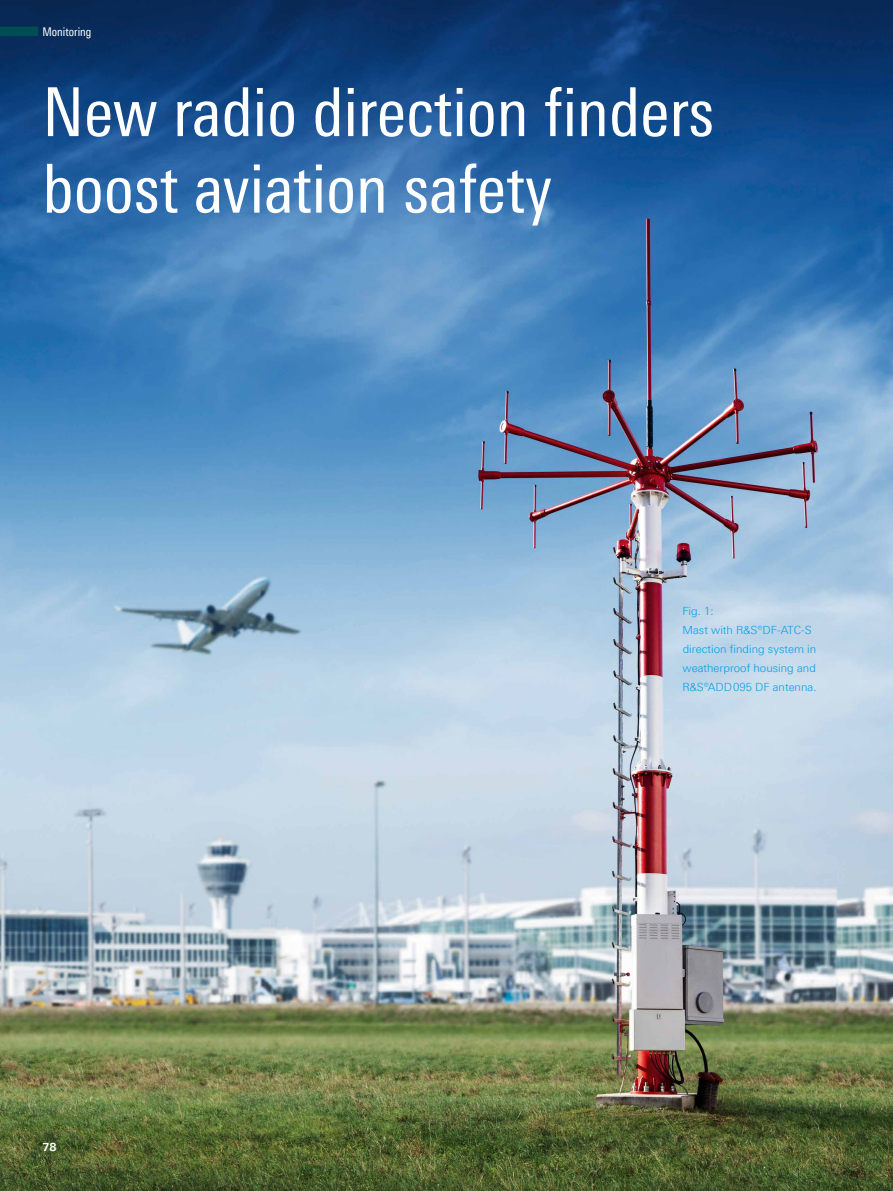
<style>
.page{position:relative;width:893px;height:1191px;background:#fff}
.page>*{position:absolute;margin:0;border:0;box-sizing:border-box;transform-origin:0 0}
._01_Titel_groß{font:67.5px/76.5px "Linotype Univers 420 Cn";color:#fff}
._09_Monitoring_libü{font:12px "Linotype Univers 420 Cn";color:#fff}
.Bildlegende{font:300 11.25px/19.2px "Linotype Univers 330";color:#009ee3}
.Pagina{font:700 11.25px "Linotype Univers 630";color:#fff}
</style>
<div class="page">
<img style="left:0;top:0;width:893px;height:1191px">
<div style="left:0;top:27px;width:38px;height:9px;background:#004d53"></div>
<p class="_09_Monitoring_libü" style="left:43px;top:25px;width:50px">Monitoring</p>
<p class="_01_Titel_groß" style="left:43px;top:73px;width:673px">New radio direction finders boost aviation safety</p>
<p class="Pagina" style="left:42px;top:1139px;width:16px">78</p>
<p class="Bildlegende" style="left:682px;top:601px;width:136px">Fig. 1:<br>Mast with R&amp;S®DF-ATC-S direction finding system in weatherproof housing and<br>R&amp;S®ADD095 DF antenna.</p>
</div>
